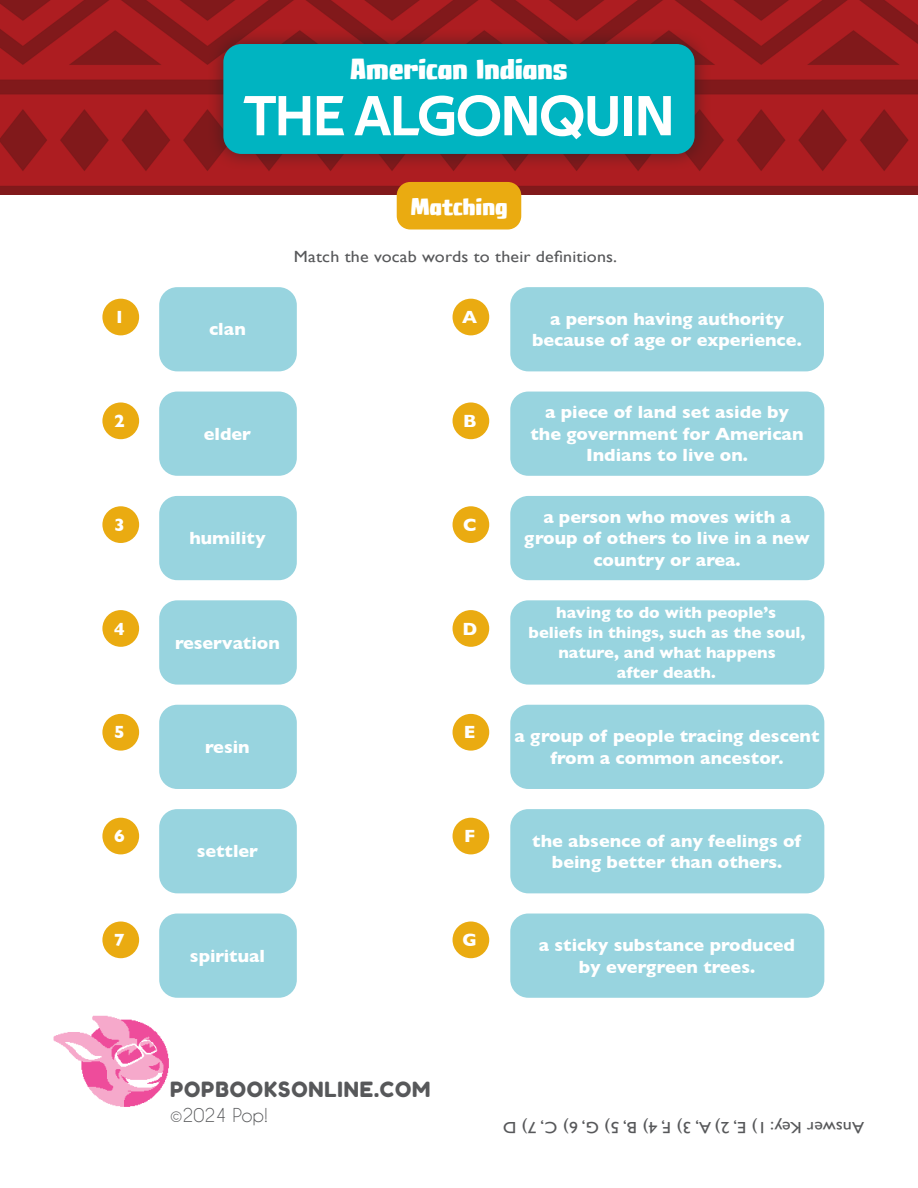
<style>
.page{position:relative;width:918px;height:1188px;background:#fff}
.page>*{position:absolute;margin:0;border:0;box-sizing:border-box;transform-origin:0 0}
.book_title{font:57px "Techna Sans";letter-spacing:-.01em;color:#fff}
.series_title{font:800 27px "CC Mega City Downtown";letter-spacing:-.005em;color:#fff}
.t1{font:800 22.5px "CC Mega City Downtown";color:#fff}
.t2{font:21px "Fredoka One";letter-spacing:.04em;color:#57585a}
.t3{font:700 18px/21.6px "Gill Sans";color:#fff;text-align:center}
.t4{font:18px "Caviar Dreams";color:#57585a}
.t5{font:700 16.5px/19.8px "Gill Sans";color:#fff;text-align:center}
.Directions{font:16.2px "Gill Sans";letter-spacing:.01em;color:#57585a;scale:1.11 1}
</style>
<div class="page">
<img style="left:0;top:0;width:918px;height:194px">
<img style="left:53px;top:1015px;width:116px;height:92px">
<div style="left:397px;top:182px;width:124px;height:48px;background:#eaab11;border-radius:14px"></div>
<div style="left:453px;top:299px;width:36px;height:36px;background:#eaab11;border-radius:50%"></div>
<div style="left:102px;top:299px;width:37px;height:36px;background:#eaab11;border-radius:50%"></div>
<div style="left:453px;top:506px;width:36px;height:37px;background:#eaab11;border-radius:50%"></div>
<div style="left:102px;top:506px;width:37px;height:37px;background:#eaab11;border-radius:50%"></div>
<div style="left:453px;top:818px;width:36px;height:36px;background:#eaab11;border-radius:50%"></div>
<div style="left:102px;top:818px;width:37px;height:36px;background:#eaab11;border-radius:50%"></div>
<div style="left:453px;top:402px;width:36px;height:37px;background:#eaab11;border-radius:50%"></div>
<div style="left:102px;top:402px;width:37px;height:37px;background:#eaab11;border-radius:50%"></div>
<div style="left:453px;top:714px;width:36px;height:37px;background:#eaab11;border-radius:50%"></div>
<div style="left:102px;top:714px;width:37px;height:37px;background:#eaab11;border-radius:50%"></div>
<div style="left:453px;top:610px;width:36px;height:37px;background:#eaab11;border-radius:50%"></div>
<div style="left:102px;top:610px;width:37px;height:37px;background:#eaab11;border-radius:50%"></div>
<div style="left:453px;top:922px;width:36px;height:36px;background:#eaab11;border-radius:50%"></div>
<div style="left:102px;top:922px;width:37px;height:36px;background:#eaab11;border-radius:50%"></div>
<div style="left:510px;top:600px;width:314px;height:85px;background:#98d4df;border-radius:18px"></div>
<div style="left:159px;top:914px;width:138px;height:84px;background:#98d4df;border-radius:18px"></div>
<div style="left:159px;top:809px;width:138px;height:84px;background:#98d4df;border-radius:18px"></div>
<div style="left:510px;top:914px;width:314px;height:84px;background:#98d4df;border-radius:18px"></div>
<div style="left:510px;top:392px;width:314px;height:84px;background:#98d4df;border-radius:18px"></div>
<div style="left:159px;top:600px;width:138px;height:85px;background:#98d4df;border-radius:18px"></div>
<div style="left:510px;top:809px;width:314px;height:84px;background:#98d4df;border-radius:18px"></div>
<div style="left:510px;top:496px;width:314px;height:84px;background:#98d4df;border-radius:18px"></div>
<div style="left:159px;top:496px;width:138px;height:84px;background:#98d4df;border-radius:18px"></div>
<div style="left:510px;top:287px;width:314px;height:84px;background:#98d4df;border-radius:18px"></div>
<div style="left:159px;top:392px;width:138px;height:84px;background:#98d4df;border-radius:18px"></div>
<div style="left:159px;top:705px;width:138px;height:84px;background:#98d4df;border-radius:18px"></div>
<div style="left:510px;top:705px;width:314px;height:84px;background:#98d4df;border-radius:18px"></div>
<div style="left:159px;top:287px;width:138px;height:84px;background:#98d4df;border-radius:18px"></div>
<div style="left:207px;top:28px;width:504px;height:142px;background:#231f20;opacity:.6"></div>
<div style="left:223px;top:44px;width:472px;height:110px;background:#00b4c1;border-radius:18px"></div>
<p class="series_title" style="left:350px;top:57px;width:219px">American Indians</p>
<p class="book_title" style="left:244px;top:82px;width:432px">THE ALGONQUIN</p>
<p class="t1" style="left:410px;top:197px;width:99px">Matching</p>
<p class="Directions" style="left:294px;top:247px;width:293px">Match the vocab words to their definitions.</p>
<p class="t3" style="left:114px;top:306px;width:12px">1</p>
<p class="t3" style="left:462px;top:306px;width:16px">A</p>
<p class="t3" style="left:209px;top:318px;width:38px">clan</p>
<p class="t3" style="left:114px;top:410px;width:12px">2</p>
<p class="t3" style="left:463px;top:410px;width:15px">B</p>
<p class="t3" style="left:204px;top:423px;width:49px">elder</p>
<p class="t3" style="left:114px;top:514px;width:12px">3</p>
<p class="t3" style="left:463px;top:514px;width:15px">C</p>
<p class="t3" style="left:189px;top:527px;width:78px">humility</p>
<p class="t3" style="left:114px;top:617px;width:12px">4</p>
<p class="t3" style="left:462px;top:617px;width:16px">D</p>
<p class="t3" style="left:175px;top:631px;width:106px">reservation</p>
<p class="t3" style="left:532px;top:307px;width:271px">a person having authority because of age or experience.</p>
<p class="t3" style="left:530px;top:401px;width:275px">a piece of land set aside by the government for American<br>Indians to live on.</p>
<p class="t3" style="left:524px;top:505px;width:287px">a person who moves with a group of others to live in a new country or area.</p>
<p class="t5" style="left:529px;top:603px;width:279px">having to do with people’s beliefs in things, such as the soul, nature, and what happens<br>after death.</p>
<p class="t3" style="left:114px;top:721px;width:12px">5</p>
<p class="t3" style="left:464px;top:721px;width:13px">E</p>
<p class="t3" style="left:205px;top:736px;width:46px">resin</p>
<p class="t3" style="left:515px;top:725px;width:306px">a group of people tracing descent from a common ancestor.</p>
<p class="t3" style="left:114px;top:825px;width:12px">6</p>
<p class="t3" style="left:464px;top:825px;width:13px">F</p>
<p class="t3" style="left:197px;top:840px;width:63px">settler</p>
<p class="t3" style="left:114px;top:929px;width:12px">7</p>
<p class="t3" style="left:463px;top:929px;width:16px">G</p>
<p class="t3" style="left:190px;top:945px;width:76px">spiritual</p>
<p class="t3" style="left:532px;top:829px;width:270px">the absence of any feelings of being better than others.</p>
<p class="t3" style="left:539px;top:934px;width:258px">a sticky substance produced by evergreen trees.</p>
<p class="t2" style="left:170px;top:1077px;width:262px">POPBOOKSONLINE.COM</p>
<p class="t4" style="left:170px;top:1105px;width:100px">©2024 Pop!</p>
<p class="Directions" style="left:864px;top:1137px;width:327px;rotate:-180deg">Answer Key: 1) E, 2) A, 3) F, 4) B, 5) G, 6) C, 7) D</p>
</div>
